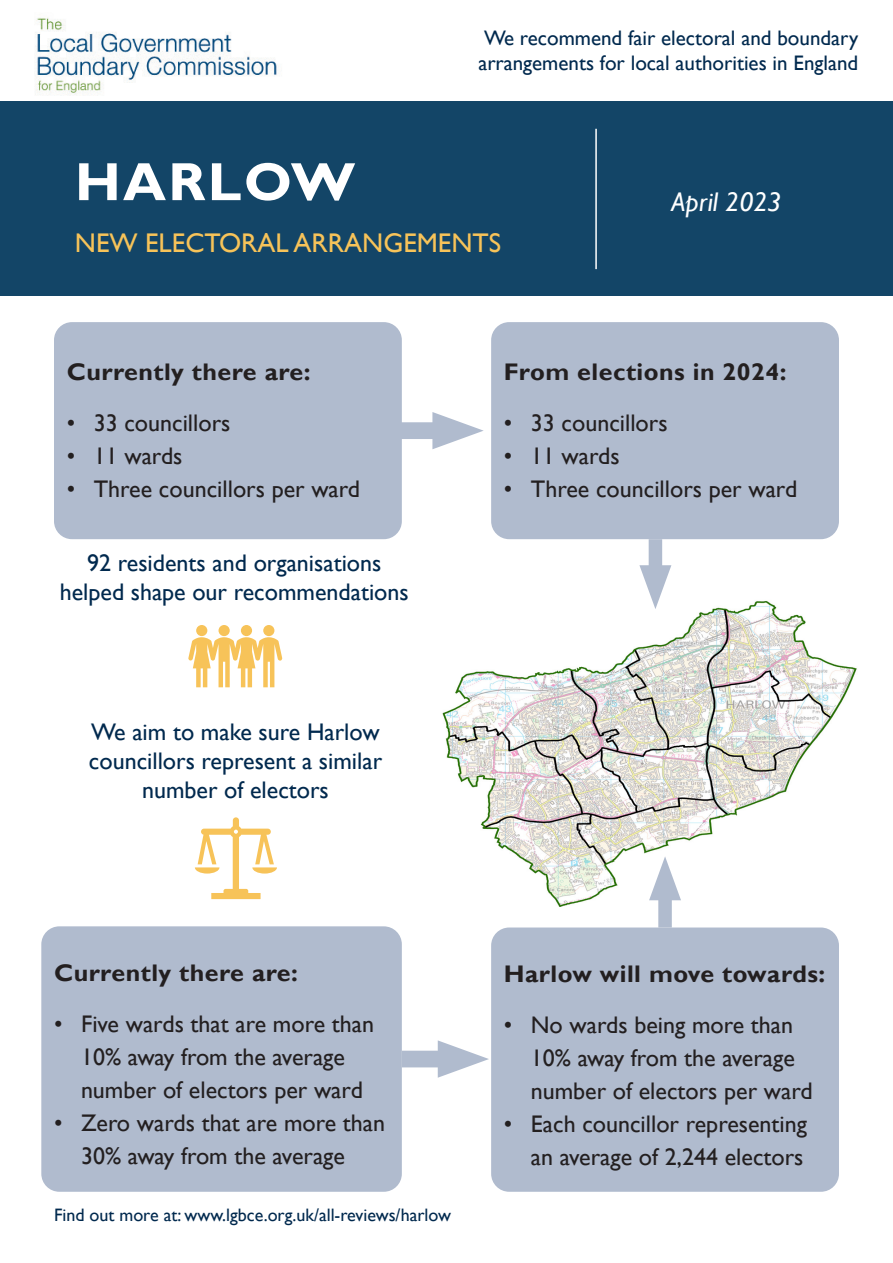
<style>
.page{position:relative;width:893px;height:1263px;background:#fff}
.page>*{position:absolute;margin:0;border:0;box-sizing:border-box;transform-origin:0 0}
.t1{font:700 54px "Gill Sans";letter-spacing:.04em;color:#fff}
.t2{font:27px "Gill Sans";color:#f7c359}
.t3{font:italic 27px "Gill Sans";color:#fff}
.t4{font:24px/33px "Gill Sans";color:#231f20}
.t5{font:24px/28.8px "Gill Sans";color:#00294e;text-align:center}
.t6{font:700 24px "Gill Sans";letter-spacing:.02em;color:#231f20;scale:1.04 1}
.t7{font:21px/25.2px "Gill Sans";color:#00294e}
.t8{font:18px "Gill Sans";color:#00294e}
</style>
<div class="page">
<img style="left:442px;top:601px;width:415px;height:305px">
<div style="left:41px;top:926px;width:361px;height:266px;background:#b0bbce;border-radius:18px"></div>
<div style="left:54px;top:322px;width:348px;height:217px;background:#b0bbce;border-radius:18px"></div>
<div style="left:491px;top:322px;width:348px;height:217px;background:#b0bbce;border-radius:18px"></div>
<img style="left:29px;top:17px;width:257px;height:85px">
<div style="left:0;top:102px;width:893px;height:194px;background:#134567"></div>
<hr style="left:595px;top:129px;width:2px;height:140px;background:#fff">
<div style="left:649px;top:539px;width:13px;height:44px;background:#b0bbce"></div>
<svg style="left:639px;top:565px;width:32px;height:44px"></svg>
<svg style="left:195px;top:817px;width:82px;height:82px"></svg>
<div style="left:263px;top:625px;width:11px;height:11px;background:#f7c359;border-radius:50%"></div>
<div style="left:196px;top:625px;width:11px;height:11px;background:#f7c359;border-radius:50%"></div>
<div style="left:241px;top:625px;width:11px;height:11px;background:#f7c359;border-radius:50%"></div>
<div style="left:219px;top:625px;width:11px;height:11px;background:#f7c359;border-radius:50%"></div>
<svg style="left:188px;top:637px;width:94px;height:50px"></svg>
<div style="left:396px;top:422px;width:57px;height:17px;background:#b0bbce"></div>
<svg style="left:432px;top:412px;width:52px;height:37px"></svg>
<div style="left:402px;top:1051px;width:57px;height:16px;background:#b0bbce"></div>
<svg style="left:438px;top:1040px;width:51px;height:38px"></svg>
<div style="left:491px;top:927px;width:348px;height:265px;background:#b0bbce;border-radius:18px"></div>
<div style="left:658px;top:882px;width:14px;height:45px;background:#b0bbce"></div>
<svg style="left:649px;top:856px;width:32px;height:44px"></svg>
<p class="t1" style="left:75px;top:149px;width:282px">HARLOW</p>
<p class="t7" style="left:478px;top:25px;width:381px">We recommend fair electoral and boundary arrangements for local authorities in England</p>
<p class="t3" style="left:671px;top:186px;width:112px">April 2023</p>
<p class="t2" style="left:75px;top:227px;width:428px">NEW ELECTORAL ARRANGEMENTS</p>
<p class="t6" style="left:67px;top:358px;width:236px">Currently there are:</p>
<p class="t4" style="left:67px;top:407px;width:165px">• 33 councillors</p>
<p class="t4" style="left:67px;top:440px;width:117px">• 11 wards</p>
<p class="t4" style="left:67px;top:473px;width:295px">• Three councillors per ward</p>
<p class="t5" style="left:60px;top:549px;width:350px">92 residents and organisations helped shape our recommendations</p>
<p class="t5" style="left:89px;top:718px;width:295px">We aim to make sure Harlow councillors represent a similar number of electors</p>
<p class="t6" style="left:504px;top:358px;width:273px">From elections in 2024:</p>
<p class="t4" style="left:504px;top:407px;width:165px">• 33 councillors</p>
<p class="t4" style="left:504px;top:440px;width:117px">• 11 wards</p>
<p class="t4" style="left:504px;top:473px;width:295px">• Three councillors per ward</p>
<p class="t6" style="left:54px;top:958px;width:236px">Currently there are:</p>
<p class="t4" style="left:81px;top:1008px;width:295px;text-indent:-27px">• Five wards that are more than<br>10% away from the average number of electors per ward</p>
<p class="t4" style="left:54px;top:1107px;width:333px;text-align:center">• Zero wards that are more than<br>30% away from the average</p>
<p class="t8" style="left:54px;top:1205px;width:399px">Find out more at: www.lgbce.org.uk/all-reviews/harlow</p>
<p class="t6" style="left:504px;top:960px;width:311px">Harlow will move towards:</p>
<p class="t4" style="left:531px;top:1009px;width:283px;text-indent:-27px">• No wards being more than<br>10% away from the average number of electors per ward</p>
<p class="t4" style="left:504px;top:1108px;width:305px;text-align:right">• Each councillor representing an average of 2,244 electors</p>
</div>
